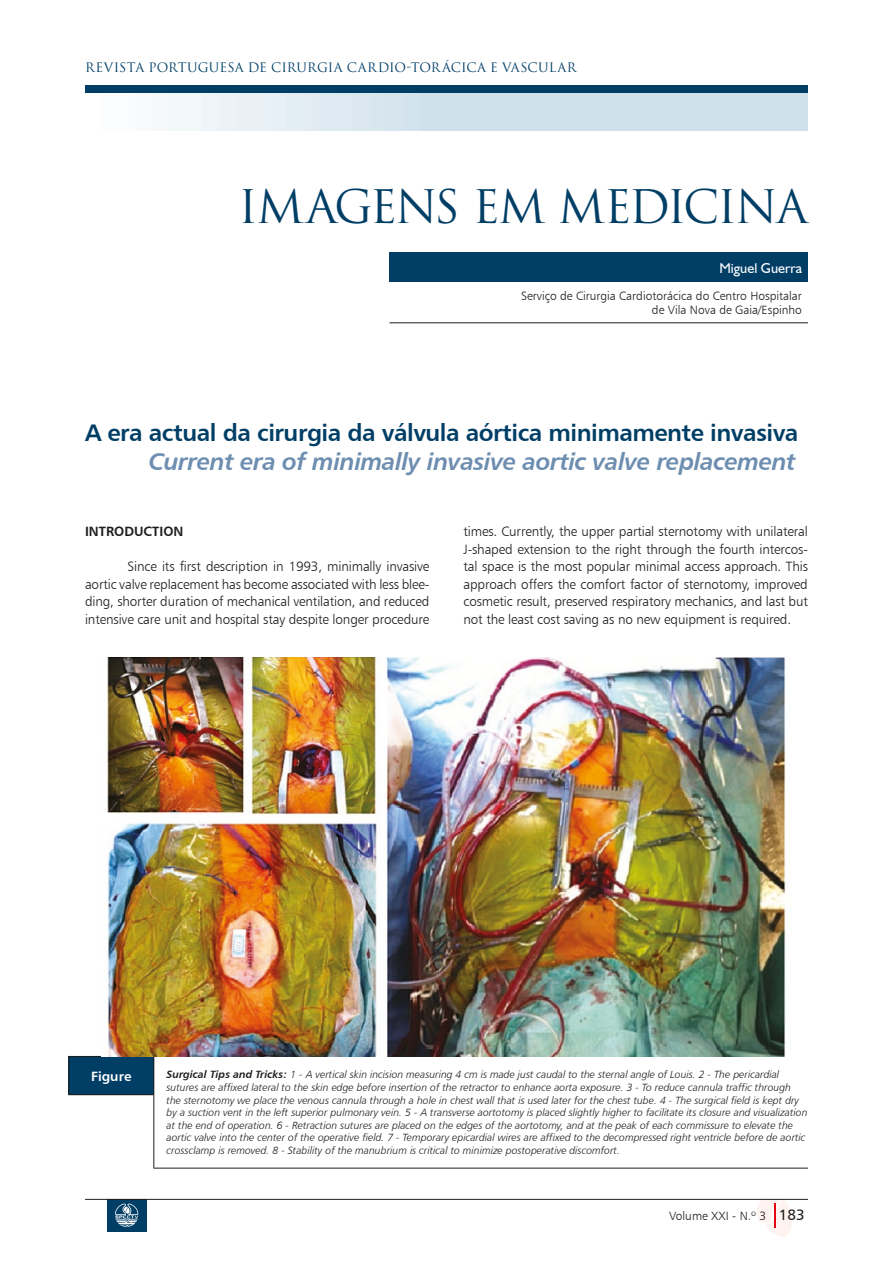
<style>
.page{position:relative;width:893px;height:1263px;background:#fff}
.page>*{position:absolute;margin:0;border:0;box-sizing:border-box;transform-origin:0 0}
.t1{font:45px "Trajax";letter-spacing:-.05em;color:#003e66}
.t2{font:24px "Humanist 777 BT Bold B";letter-spacing:-.02em;color:#003e66}
.t3{font:24px "Humanist 777 BT Bold Italic B";letter-spacing:-.02em;color:#6d8eb0}
.t4{font:14.25px "Humanist 521 BT";color:#fff}
.t5{font:13.5px/17.5px "Humanist 777 BT Light B";letter-spacing:-.01em;color:#1d1d1b;text-align:justify}
.t6{font:13.5px "Humanist 777 BT Bold B";color:#1d1d1b}
.t7{font:13.5px "Humanist 777 BT Bold B";color:#fff}
.t8{font:12.75px "Trajax";letter-spacing:.01em;color:#003e66}
.t9{font:12px/14.4px "Humanist 777 BT Light B";color:#1d1d1b;text-align:right}
.t10{font:10.5px/12.6px "Humanist 777 BT Light Italic B";color:#1d1d1b}
.s1{font-family:"Humanist 777 BT Bold Italic B"}
.s2{font-family:"Humanist 777 BT Roman B";font-size:15px}
</style>
<div class="page">
<div style="left:85px;top:85px;width:723px;height:9px;background:#003e66"></div>
<div style="left:436px;top:94px;width:372px;height:37px;background:#d0e1ec"></div>
<div style="left:420px;top:94px;width:16px;height:37px;background:#d0e1ec"></div>
<div style="left:403px;top:94px;width:17px;height:37px;background:#d4e4ee"></div>
<div style="left:386px;top:94px;width:17px;height:37px;background:#d6e5ee"></div>
<div style="left:369px;top:94px;width:17px;height:37px;background:#d8e6ee"></div>
<div style="left:353px;top:94px;width:16px;height:37px;background:#dbe8f0"></div>
<div style="left:336px;top:94px;width:17px;height:37px;background:#ddeaf2"></div>
<div style="left:319px;top:94px;width:17px;height:37px;background:#dfebf2"></div>
<div style="left:302px;top:94px;width:17px;height:37px;background:#e2ecf2"></div>
<div style="left:286px;top:94px;width:16px;height:37px;background:#e3edf4"></div>
<div style="left:269px;top:94px;width:17px;height:37px;background:#e7f0f6"></div>
<div style="left:252px;top:94px;width:17px;height:37px;background:#e9f1f6"></div>
<div style="left:236px;top:94px;width:16px;height:37px;background:#e9f1f6"></div>
<div style="left:219px;top:94px;width:17px;height:37px;background:#ecf3f7"></div>
<div style="left:202px;top:94px;width:17px;height:37px;background:#eff4f8"></div>
<div style="left:185px;top:94px;width:17px;height:37px;background:#f2f7fa"></div>
<div style="left:169px;top:94px;width:16px;height:37px;background:#f2f7fa"></div>
<div style="left:152px;top:94px;width:17px;height:37px;background:#f6f9fb"></div>
<div style="left:135px;top:94px;width:17px;height:37px;background:#f8fafb"></div>
<div style="left:118px;top:94px;width:17px;height:37px;background:#fafcfd"></div>
<svg style="left:757px;top:1200px;width:35px;height:37px"></svg>
<div style="left:107px;top:1199px;width:40px;height:33px;background:#003e66"></div>
<svg style="left:115px;top:1203px;width:23px;height:24px"></svg>
<hr style="left:85px;top:1199px;width:723px;height:1px;background:#1d1d1b">
<div style="left:389px;top:252px;width:419px;height:30px;background:#003e66"></div>
<hr style="left:389px;top:322px;width:419px;height:1px;background:#1d1d1b">
<div style="left:69px;top:1056px;width:85px;height:39px;background:#003e66"></div>
<hr style="left:153px;top:1168px;width:655px;height:1px;background:#1d1d1b">
<hr style="left:68px;top:1057px;width:1px;height:37px;background:#1d1d1b">
<hr style="left:153px;top:1057px;width:1px;height:37px;background:#1d1d1b">
<svg style="left:68px;top:1094px;width:17px;height:1px"></svg>
<hr style="left:85px;top:1094px;width:69px;height:1px;background:#1d1d1b">
<hr style="left:153px;top:1095px;width:1px;height:73px;background:#1d1d1b">
<svg style="left:68px;top:1056px;width:17px;height:1px"></svg>
<hr style="left:85px;top:1056px;width:69px;height:1px;background:#1d1d1b">
<img style="left:107px;top:657px;width:679px;height:399px">
<p class="t8" style="left:85px;top:60px;width:493px">REVISTA PORTUGUESA DE CIRURGIA CARDIO-TORáCICA E VASCULAR</p>
<h1 class="t1" style="left:238px;top:179px;width:571px">IMAGENS EM MEDICINA</h1>
<h3 class="t4" style="left:719px;top:259px;width:84px">Miguel Guerra</h3>
<p class="t9" style="left:521px;top:288px;width:282px">Serviço de Cirurgia Cardiotorácica do Centro Hospitalar de Vila Nova de Gaia/Espinho</p>
<h2 class="t2" style="left:85px;top:418px;width:715px">A era actual da cirurgia da válvula aórtica minimamente invasiva</h2>
<h2 class="t3" style="left:149px;top:446px;width:648px">Current era of minimally invasive aortic valve replacement</h2>
<p class="t6" style="left:85px;top:523px;width:14px">Introduction</p>
<p class="t5" style="left:85px;top:557px;width:346px;text-indent:43px">Since its first description in 1993, minimally invasive aortic valve replacement has become associated with less blee&shy;ding, shorter duration of mechanical ventilation, and reduced intensive care unit and hospital stay despite longer procedure</p>
<p class="t5" style="left:463px;top:522px;width:346px">times. Currently, the upper partial sternotomy with unilateral J-shaped extension to the right through the fourth intercos&shy;tal space is the most popular minimal access approach. This approach offers the comfort factor of sternotomy, improved cosmetic result, preserved respiratory mechanics, and last but not the least cost saving as no new equipment is required.</p>
<p class="t7" style="left:91px;top:1067px;width:42px">Figure</p>
<p class="t10" style="left:167px;top:1068px;width:642px"><span class="s1">Surgical Tips and Tricks:</span> 1 - A vertical skin incision measuring 4 cm is made just caudal to the sternal angle of Louis. 2 - The pericardial sutures are affixed lateral to the skin edge before insertion of the retractor to enhance aorta exposure. 3 - To reduce cannula traffic through the sternotomy we place the venous cannula through a hole in chest wall that is used later for the chest tube. 4 - The surgical field is kept dry by a suction vent in the left superior pulmonary vein. 5 - A transverse aortotomy is placed slightly higher to facilitate its closure and visualization at the end of operation. 6 - Retraction sutures are placed on the edges of the aortotomy, and at the peak of each commissure to elevate the aortic valve into the center of the operative field. 7 - Temporary epicardial wires are affixed to the decompressed right ventricle before de aortic crossclamp is removed. 8 - Stability of the manubrium is critical to minimize postoperative discomfort.</p>
<p class="t9" style="left:669px;top:1208px;width:137px">Volume XXI - N.º 3 <span class="s2">183</span></p>
</div>
